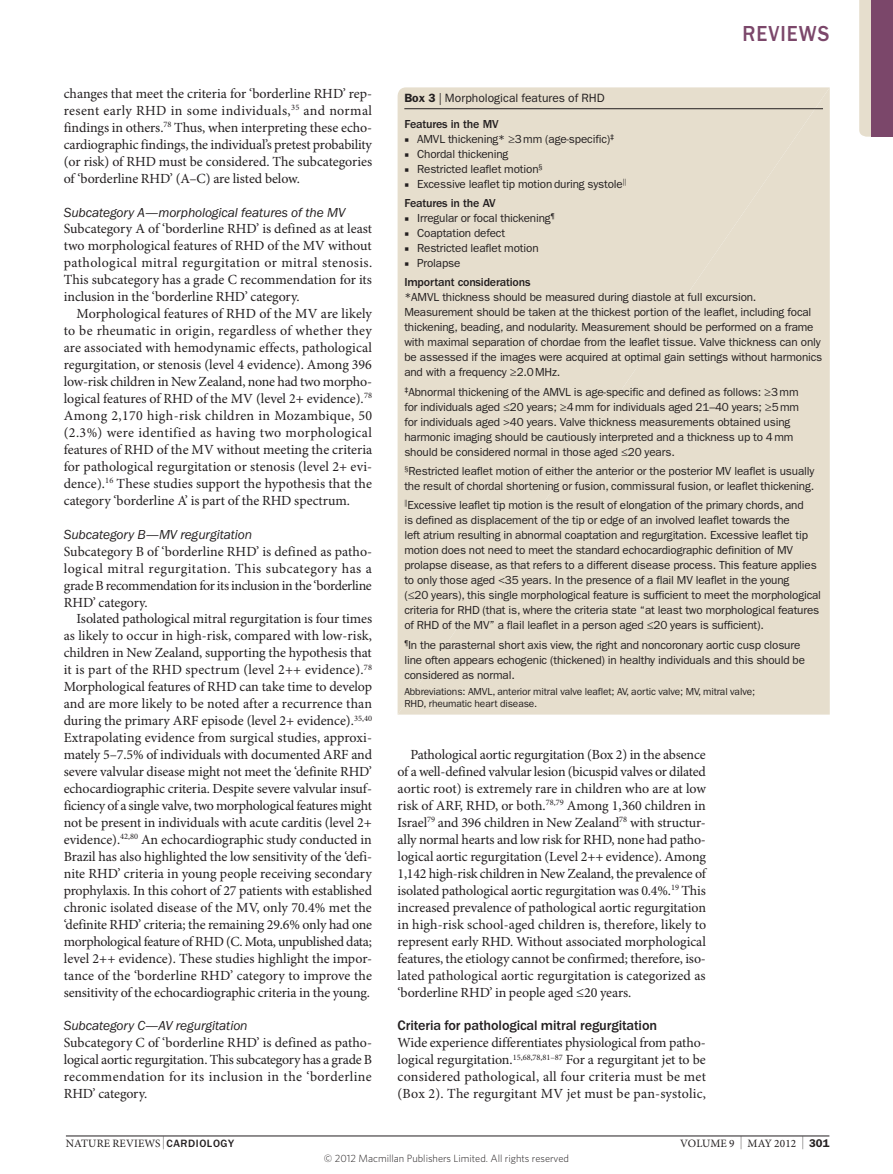
<style>
.page{position:relative;width:893px;height:1174px;background:#fff}
.page>*{position:absolute;margin:0;border:0;box-sizing:border-box;transform-origin:0 0}
.t1{font:500 22.5px "ITC Franklin Gothic Std";letter-spacing:.05em;color:#7b476a;scale:.9 1}
.Head_2{font:500 14.25px "ITC Franklin Gothic Std";letter-spacing:-.01em;color:#231f20}
.Body_text{font:13.95px/17px "Minion Pro";letter-spacing:-.01em;color:#231f20;text-align:justify}
.Body_first{font:13.95px/17px "Minion Pro";letter-spacing:-.005em;color:#231f20;text-align:justify}
.Head_3{font:italic 13.5px "ITC Franklin Gothic Std";letter-spacing:-.01em;color:#231f20}
.Box_subhead{font:500 12px "ITC Franklin Gothic Std";letter-spacing:-.015em;color:#231f20}
.Box_title{font:12px "ITC Franklin Gothic Std Book 2";color:#231f20}
.Box_body_first{font:11.7px/15px "ITC Franklin Gothic Std Book 2";letter-spacing:-.015em;color:#231f20}
.Box_subhead-2{font:11.7px/15px "ITC Franklin Gothic Std Book 2";letter-spacing:-.015em;color:#231f20}
.Box_body_bullet{font:11.7px "ITC Franklin Gothic Std Book 2";letter-spacing:-.015em;color:#231f20}
.t2{font:11.25px "Minion Pro";letter-spacing:.01em;color:#231f20}
.t3{font:300 10.5px "Whitney";color:#231f20}
.Box_footnote{font:10.2px/12.3px "ITC Franklin Gothic Std Book 2";letter-spacing:-.015em;color:#231f20}
.s1{font-family:"ITC Franklin Gothic Std";font-weight:600}
.s2{font-family:"Minion Pro"}
.s3{font-size:12.9px}
.s4{font-family:"ITC Franklin Gothic Std";font-weight:500;font-size:10.95px}
</style>
<div class="page">
<hr style="left:66px;top:1135px;width:763px;height:1px;background:#231f20">
<div style="left:398px;top:87px;width:432px;height:627px;background:#e6decd"></div>
<hr style="left:404px;top:108px;width:419px;height:1px;background:#231f20">
<svg style="left:859px;top:0;width:13px;height:137px;background:#ded3c6"></svg>
<div style="left:872px;top:0;width:21px;height:137px;background:#7b476a"></div>
<p class="Body_first" style="left:64px;top:85px;width:310px">changes that meet the criteria for ‘borderline RHD’ rep&shy;resent early RHD in some individuals,<sup>35</sup> and normal findings in others.<sup>78</sup> Thus, when interpreting these echo&shy;cardiographic findings, the individual’s pretest probability (or risk) of RHD must be considered. The subcategories of ‘borderline RHD’ (A–C) are listed below.</p>
<p class="Head_3" style="left:64px;top:204px;width:283px">Subcategory A—morphological features of the MV</p>
<p class="Body_first" style="left:64px;top:221px;width:310px">Subcategory A of ‘borderline RHD’ is defined as at least two morphological features of RHD of the MV without pathological mitral regurgitation or mitral stenosis.<br>This subcategory has a grade C recommendation for its inclusion in the ‘borderline RHD’ category.</p>
<p class="Body_text" style="left:64px;top:306px;width:310px;text-indent:13px">Morphological features of RHD of the MV are likely to be rheumatic in origin, regardless of whether they are associated with hemodynamic effects, pathological regurgitation, or stenosis (level 4 evidence). Among 396 low-risk children in New Zealand, none had two morpho&shy;logical features of RHD of the MV (level 2+ evidence).<sup>78<br></sup>Among 2,170 high-risk children in Mozambique, 50 (2.3%) were identified as having two morphological features of RHD of the MV without meeting the criteria for pathological regurgitation or stenosis (level 2+ evi&shy;dence).<sup>16</sup> These studies support the hypothesis that the category ‘borderline A’ is part of the RHD spectrum.</p>
<p class="Head_3" style="left:64px;top:527px;width:190px">Subcategory B—MV regurgitation</p>
<p class="Body_first" style="left:64px;top:543px;width:310px">Subcategory B of ‘borderline RHD’ is defined as patho&shy;logical mitral regurgitation. This subcategory has a grade B recommendation for its inclusion in the ‘borderline RHD’ category.</p>
<p class="Body_text" style="left:64px;top:611px;width:310px;text-indent:13px">Isolated pathological mitral regurgitation is four times as likely to occur in high-risk, compared with low-risk, children in New Zealand, supporting the hypothesis that it is part of the RHD spectrum (level 2++ evidence).<sup>78<br></sup>Morphological features of RHD can take time to develop and are more likely to be noted after a recurrence than during the primary ARF episode (level 2+ evidence).<sup>35,40<br></sup>Extrapolating evidence from surgical studies, approxi&shy;mately 5–7.5% of individuals with documented ARF and severe valvular disease might not meet the ‘definite RHD’ echocardiographic criteria. Despite severe valvular insuf&shy;ficiency of a single valve, two morphological features might not be present in individuals with acute carditis (level 2+ evidence).<sup>42,80</sup> An echocardiographic study conducted in Brazil has also highlighted the low sensitivity of the ‘defi&shy;nite RHD’ criteria in young people receiving secondary prophylaxis. In this cohort of 27 patients with established chronic isolated disease of the MV, only 70.4% met the ‘definite RHD’ criteria; the remaining 29.6% only had one morphological feature of RHD (C. Mota, unpublished data; level 2++ evidence). These studies highlight the impor&shy;tance of the ‘borderline RHD’ category to improve the sensitivity of the echocardiographic criteria in the young.</p>
<p class="Head_3" style="left:64px;top:1018px;width:185px">Subcategory C—AV regurgitation</p>
<p class="Body_first" style="left:64px;top:1035px;width:310px;text-align:left">Subcategory C of ‘borderline RHD’ is defined as patho&shy;logical aortic regurgitation. This subcategory has a grade B recommendation for its inclusion in the ‘borderline RHD’ category.</p>
<h1 class="t1" style="left:742px;top:21px;width:98px">REVIEWS</h1>
<p class="Box_title" style="left:404px;top:91px;width:202px"><span class="s1">Box 3</span> | Morphological features of RHD</p>
<p class="Box_subhead" style="left:404px;top:117px;width:96px">Features in the MV</p>
<p class="Box_body_bullet" style="left:404px;top:132px;width:212px"><span class="s2">■</span> AMVL thickening* ≥3mm (age-specific)<sup>‡</sup></p>
<p class="Box_body_bullet" style="left:404px;top:147px;width:106px"><span class="s2">■</span> Chordal thickening</p>
<p class="Box_body_bullet" style="left:404px;top:162px;width:140px"><span class="s2">■</span> Restricted leaflet motion<sup>§</sup></p>
<p class="Box_body_bullet" style="left:404px;top:177px;width:223px"><span class="s2">■</span> Excessive leaflet tip motion during systole<sup>||</sup></p>
<p class="Box_subhead" style="left:404px;top:196px;width:93px">Features in the AV</p>
<p class="Box_body_bullet" style="left:404px;top:211px;width:152px"><span class="s2">■</span> Irregular or focal thickening<sup>¶</sup></p>
<p class="Box_body_bullet" style="left:404px;top:226px;width:102px"><span class="s2">■</span> Coaptation defect</p>
<p class="Box_body_bullet" style="left:404px;top:241px;width:136px"><span class="s2">■</span> Restricted leaflet motion</p>
<p class="Box_body_bullet" style="left:404px;top:256px;width:58px"><span class="s2">■</span> Prolapse</p>
<p class="Box_subhead" style="left:404px;top:276px;width:128px">Important considerations</p>
<p class="Box_subhead-2" style="left:404px;top:290px;width:419px">*AMVL thickness should be measured during diastole at full excursion.<br>Measurement should be taken at the thickest portion of the leaflet, including focal thickening, beading, and nodularity. Measurement should be performed on a frame with maximal separation of chordae from the leaflet tissue. Valve thickness can only be assessed if the images were acquired at optimal gain settings without harmonics and with a frequency ≥2.0MHz.</p>
<p class="Box_body_first" style="left:404px;top:384px;width:396px"><sup>‡</sup>Abnormal thickening of the AMVL is age-specific and defined as follows: ≥3mm for individuals aged ≤20 years; ≥4mm for individuals aged 21–40 years; ≥5mm for individuals aged &gt;40 years. Valve thickness measurements obtained using harmonic imaging should be cautiously interpreted and a thickness up to 4mm should be considered normal in those aged ≤20 years.</p>
<p class="Box_body_first" style="left:404px;top:463px;width:412px"><sup>§</sup>Restricted leaflet motion of either the anterior or the posterior MV leaflet is usually the result of chordal shortening or fusion, commissural fusion, or leaflet thickening.</p>
<p class="Box_body_first" style="left:404px;top:498px;width:418px"><sup>||</sup>Excessive leaflet tip motion is the result of elongation of the primary chords, and<br>is defined as displacement of the tip or edge of an involved leaflet towards the<br>left atrium resulting in abnormal coaptation and regurgitation. Excessive leaflet tip motion does not need to meet the standard echocardiographic definition of MV prolapse disease, as that refers to a different disease process. This feature applies to only those aged &lt;35 years. In the presence of a flail MV leaflet in the young<br>(≤20 years), this single morphological feature is sufficient to meet the morphological criteria for RHD (that is, where the criteria state “at least two morphological features of RHD of the MV” a flail leaflet in a person aged ≤20 years is sufficient).</p>
<p class="Box_body_first" style="left:404px;top:637px;width:402px"><sup>¶</sup>In the parasternal short axis view, the right and noncoronary aortic cusp closure line often appears echogenic (thickened) in healthy individuals and this should be considered as normal.</p>
<p class="Box_footnote" style="left:404px;top:685px;width:352px">Abbreviations: AMVL, anterior mitral valve leaflet; AV, aortic valve; MV, mitral valve;<br>RHD, rheumatic heart disease.</p>
<p class="Body_text" style="left:398px;top:746px;width:310px;text-indent:13px">Pathological aortic regurgitation (Box 2) in the absence of a well-defined valvular lesion (bicuspid valves or dilated aortic root) is extremely rare in children who are at low risk of ARF, RHD, or both.<sup>78,79</sup> Among 1,360 children in Israel<sup>79</sup> and 396 children in New Zealand<sup>78</sup> with structur&shy;ally normal hearts and low risk for RHD, none had patho&shy;logical aortic regurgitation (Level 2++ evidence). Among 1,142 high-risk children in New Zealand, the prevalence of isolated pathological aortic regurgitation was 0.4%.<sup>19</sup> This increased prevalence of pathological aortic regurgitation in high-risk school-aged children is, therefore, likely to represent early RHD. Without associated morphological features, the etiology cannot be confirmed; therefore, iso&shy;lated pathological aortic regurgitation is categorized as ‘borderline RHD’ in people aged ≤20 years.</p>
<p class="Head_2" style="left:398px;top:1017px;width:261px">Criteria for pathological mitral regurgitation</p>
<p class="Body_first" style="left:398px;top:1035px;width:310px">Wide experience differentiates physiological from patho&shy;logical regurgitation.<sup>15,68,78,81–87</sup> For a regurgitant jet to be considered pathological, all four criteria must be met (Box 2). The regurgitant MV jet must be pan-systolic,</p>
<p class="t2" style="left:66px;top:1136px;width:170px">NATURE REVIEWS <span class="s3">|</span> <span class="s4">CARDIOLOGY</span></p>
<p class="t2" style="left:680px;top:1136px;width:151px">VOLUME 9 <span class="s3">|</span> MAY 2012 <span class="s3">|</span> <span class="s1">301</span></p>
<p class="t3" style="left:324px;top:1151px;width:247px">© 2012 Macmillan Publishers Limited. All rights reserved</p>
</div>
